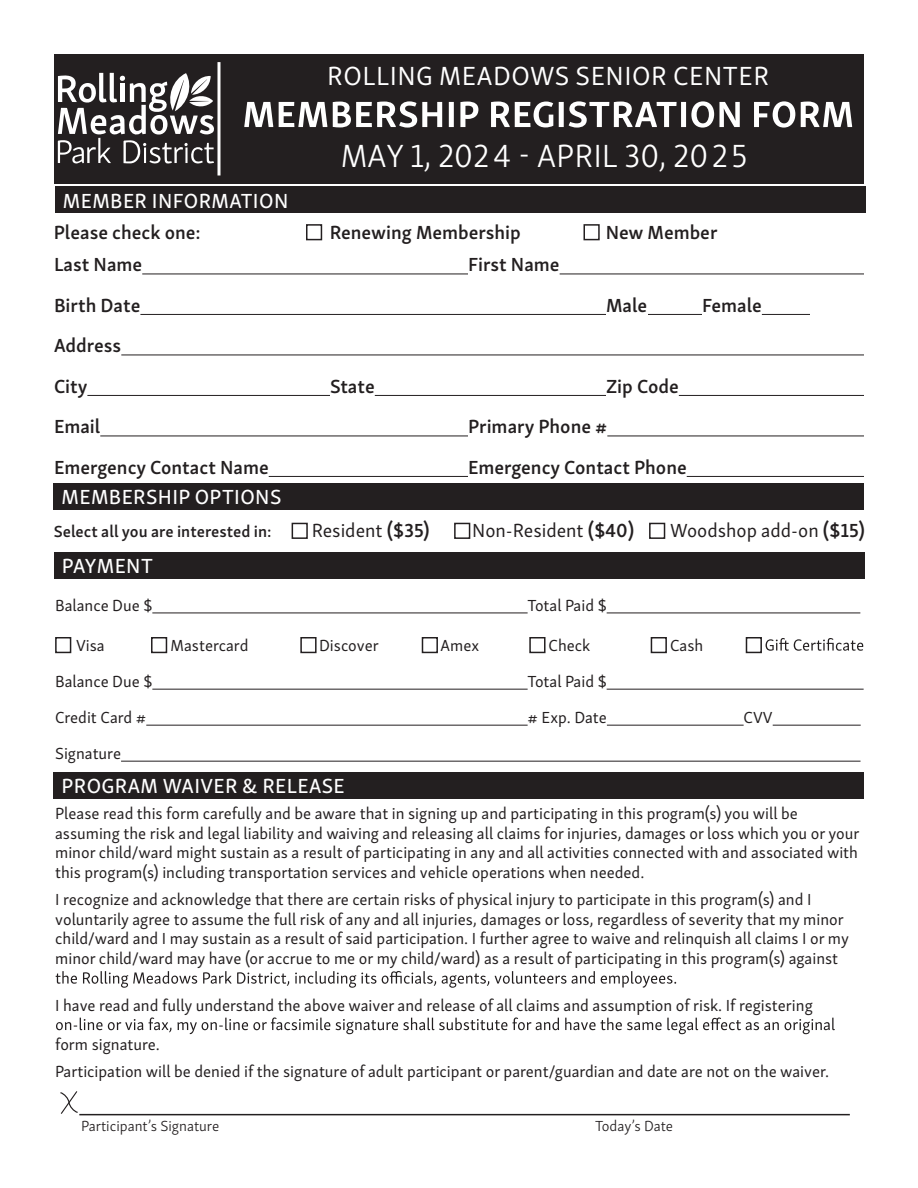
<style>
.page{position:relative;width:918px;height:1188px;background:#fff}
.page>*{position:absolute;margin:0;border:0;box-sizing:border-box;transform-origin:0 0}
.t1{font:300 33px "Skolar Sans Latn";color:#fff}
.t2{font:27px "Skolar Sans Latn";letter-spacing:.02em;color:#fff}
.t3{font:21px "Skolar Sans Latn Me";letter-spacing:.02em;color:#fff}
.t4{font:600 19.5px/40.5px "Skolar Sans Latn";color:#231f20}
.t5{font:19.5px "Skolar Sans Latn";color:#231f20}
.t6{font:16.5px/19.6px "Skolar Sans Latn";color:#231f20}
.t7{font:600 16.5px "Skolar Sans Latn";color:#231f20}
.t8{font:300 15px "Skolar Sans Latn";color:#231f20}
.s1{font-weight:600}
</style>
<div class="page">
<hr style="left:142px;top:274px;width:326px;height:1px;background:#231f20">
<hr style="left:560px;top:274px;width:304px;height:1px;background:#231f20">
<hr style="left:140px;top:314px;width:466px;height:1px;background:#231f20">
<hr style="left:648px;top:314px;width:54px;height:1px;background:#231f20">
<hr style="left:762px;top:314px;width:48px;height:1px;background:#231f20">
<hr style="left:121px;top:355px;width:743px;height:1px;background:#231f20">
<hr style="left:87px;top:395px;width:243px;height:1px;background:#231f20">
<hr style="left:375px;top:395px;width:231px;height:1px;background:#231f20">
<hr style="left:679px;top:395px;width:185px;height:1px;background:#231f20">
<hr style="left:100px;top:436px;width:368px;height:1px;background:#231f20">
<hr style="left:607px;top:436px;width:257px;height:1px;background:#231f20">
<hr style="left:269px;top:476px;width:199px;height:1px;background:#231f20">
<hr style="left:687px;top:476px;width:177px;height:1px;background:#231f20">
<div style="left:54px;top:54px;width:810px;height:130px;background:#231f20"></div>
<svg style="left:244px;top:101px;width:608px;height:27px"></svg>
<hr style="left:218px;top:62px;width:2px;height:114px;background:#fff">
<hr style="left:152px;top:689px;width:376px;height:1px;background:#231f20">
<hr style="left:607px;top:689px;width:257px;height:1px;background:#231f20">
<hr style="left:146px;top:725px;width:382px;height:1px;background:#231f20">
<hr style="left:607px;top:725px;width:137px;height:1px;background:#231f20">
<hr style="left:773px;top:725px;width:88px;height:1px;background:#231f20">
<hr style="left:121px;top:761px;width:740px;height:1px;background:#231f20">
<div style="left:54px;top:552px;width:810px;height:27px;background:#231f20"></div>
<svg style="left:56px;top:971px;width:620px;height:17px"></svg>
<svg style="left:56px;top:1017px;width:779px;height:17px"></svg>
<hr style="left:79px;top:1114px;width:771px;height:1px;background:#231f20">
<svg style="left:60px;top:1091px;width:18px;height:23px"></svg>
<svg style="left:766px;top:638px;width:97px;height:13px"></svg>
<div style="left:55px;top:637px;width:16px;height:16px;border:2px solid #231f20"></div>
<div style="left:151px;top:637px;width:16px;height:16px;border:2px solid #231f20"></div>
<div style="left:300px;top:637px;width:17px;height:16px;border:2px solid #231f20"></div>
<div style="left:422px;top:637px;width:16px;height:16px;border:2px solid #231f20"></div>
<div style="left:529px;top:637px;width:17px;height:16px;border:2px solid #231f20"></div>
<div style="left:746px;top:637px;width:16px;height:16px;border:2px solid #231f20"></div>
<div style="left:651px;top:637px;width:16px;height:16px;border:2px solid #231f20"></div>
<hr style="left:152px;top:613px;width:376px;height:1px;background:#231f20">
<hr style="left:607px;top:613px;width:253px;height:1px;background:#231f20">
<div style="left:54px;top:772px;width:810px;height:27px;background:#231f20"></div>
<div style="left:55px;top:186px;width:811px;height:27px;background:#231f20"></div>
<div style="left:306px;top:224px;width:16px;height:16px;border:2px solid #231f20"></div>
<div style="left:584px;top:224px;width:16px;height:16px;border:2px solid #231f20"></div>
<div style="left:54px;top:483px;width:810px;height:27px;background:#231f20"></div>
<div style="left:292px;top:523px;width:16px;height:16px;border:2px solid #231f20"></div>
<div style="left:454px;top:523px;width:16px;height:16px;border:2px solid #231f20"></div>
<div style="left:649px;top:523px;width:16px;height:16px;border:2px solid #231f20"></div>
<svg style="left:58px;top:73px;width:156px;height:91px"></svg>
<h2 class="t2" style="left:327px;top:55px;width:443px">ROLLING MEADOWS SENIOR CENTER</h2>
<h1 class="t1" style="left:341px;top:131px;width:408px">MAY 1, 2024 - APRIL 30, 2025</h1>
<p class="t3" style="left:63px;top:184px;width:227px">MEMBER INFORMATION</p>
<p class="t4" style="left:54px;top:210px;width:148px">Please check one:</p>
<p class="t4" style="left:330px;top:210px;width:193px">Renewing Membership</p>
<p class="t4" style="left:606px;top:210px;width:113px">New Member</p>
<p class="t4" style="left:54px;top:243px;width:90px">Last Name</p>
<p class="t4" style="left:468px;top:243px;width:93px">First Name</p>
<p class="t4" style="left:54px;top:283px;width:88px">Birth Date</p>
<p class="t4" style="left:606px;top:283px;width:43px">Male</p>
<p class="t4" style="left:702px;top:283px;width:61px">Female</p>
<p class="t4" style="left:54px;top:324px;width:69px">Address<br>City</p>
<p class="t4" style="left:330px;top:364px;width:46px">State</p>
<p class="t4" style="left:606px;top:364px;width:74px">Zip Code</p>
<p class="t4" style="left:54px;top:405px;width:48px">Email</p>
<p class="t4" style="left:468px;top:405px;width:141px">Primary Phone #</p>
<p class="t4" style="left:54px;top:445px;width:216px">Emergency Contact Name</p>
<p class="t4" style="left:468px;top:445px;width:220px">Emergency Contact Phone</p>
<p class="t3" style="left:62px;top:481px;width:221px">MEMBERSHIP OPTIONS</p>
<p class="t7" style="left:54px;top:519px;width:219px">Select all you are interested in:</p>
<p class="t5" style="left:312px;top:516px;width:119px">Resident <span class="s1">($35)</span></p>
<p class="t5" style="left:472px;top:516px;width:164px">Non-Resident <span class="s1">($40)</span></p>
<p class="t5" style="left:670px;top:516px;width:196px">Woodshop add-on <span class="s1">($15)</span></p>
<p class="t3" style="left:62px;top:550px;width:93px">PAYMENT</p>
<p class="t6" style="left:55px;top:594px;width:99px">Balance Due $</p>
<p class="t6" style="left:528px;top:594px;width:81px">Total Paid $</p>
<p class="t6" style="left:76px;top:634px;width:30px">Visa</p>
<p class="t6" style="left:171px;top:634px;width:79px">Mastercard</p>
<p class="t6" style="left:319px;top:634px;width:61px">Discover</p>
<p class="t6" style="left:441px;top:634px;width:40px">Amex</p>
<p class="t6" style="left:549px;top:634px;width:43px">Check</p>
<p class="t6" style="left:670px;top:634px;width:35px">Cash</p>
<p class="t6" style="left:55px;top:670px;width:99px">Balance Due $</p>
<p class="t6" style="left:528px;top:670px;width:81px">Total Paid $</p>
<p class="t6" style="left:55px;top:706px;width:93px">Credit Card #</p>
<p class="t6" style="left:528px;top:706px;width:81px"># Exp. Date</p>
<p class="t6" style="left:744px;top:706px;width:31px">CVV</p>
<p class="t6" style="left:55px;top:742px;width:67px">Signature</p>
<p class="t3" style="left:62px;top:770px;width:285px">PROGRAM WAIVER &amp; RELEASE</p>
<p class="t6" style="left:55px;top:803px;width:806px">Please read this form carefully and be aware that in signing up and participating in this program(s) you will be assuming the risk and legal liability and waiving and releasing all claims for injuries, damages or loss which you or your minor child/ward might sustain as a result of participating in any and all activities connected with and associated with this program(s) including transportation services and vehicle operations when needed.</p>
<p class="t6" style="left:55px;top:889px;width:795px">I recognize and acknowledge that there are certain risks of physical injury to participate in this program(s) and I voluntarily agree to assume the full risk of any and all injuries, damages or loss, regardless of severity that my minor child/ward and I may sustain as a result of said participation. I further agree to waive and relinquish all claims I or my minor child/ward may have (or accrue to me or my child/ward) as a result of participating in this program(s) against</p>
<p class="t6" style="left:55px;top:994px;width:759px">I have read and fully understand the above waiver and release of all claims and assumption of risk. If registering</p>
<p class="t6" style="left:55px;top:1029px;width:776px;line-height:27px">form signature.<br>Participation will be denied if the signature of adult participant or parent/guardian and date are not on the waiver.</p>
<p class="t8" style="left:81px;top:1115px;width:139px">Participant’s Signature</p>
<p class="t8" style="left:595px;top:1115px;width:80px">Today’s Date</p>
</div>
